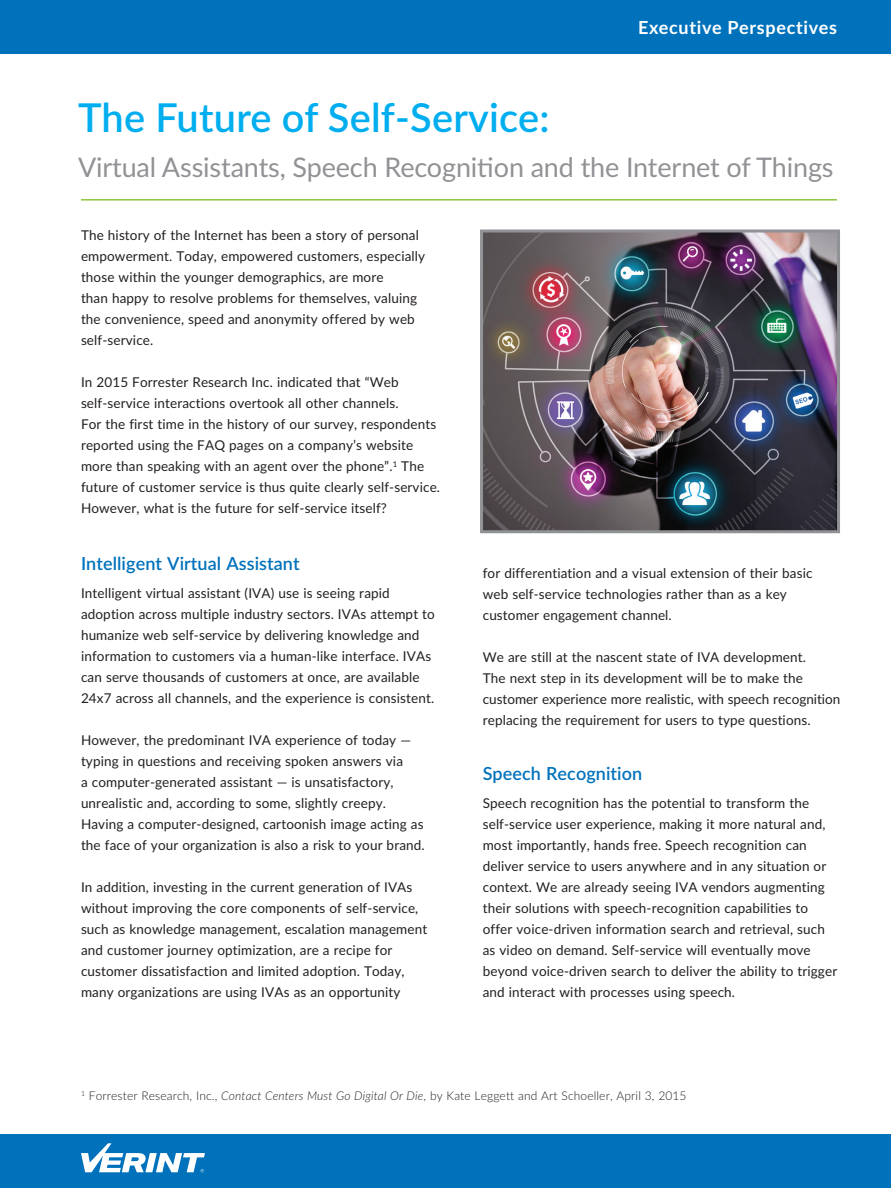
<style>
.page{position:relative;width:891px;height:1188px;background:#fff}
.page>*{position:absolute;margin:0;border:0;box-sizing:border-box;transform-origin:0 0}
.t1{font:600 39.75px "Lato";letter-spacing:.005em;color:#00aeef}
.t2{font:27px "Lato";letter-spacing:-.005em;color:#919295}
.t3{font:600 18px "Lato";letter-spacing:.005em;color:#0072bc}
.t4{font:700 18px "Lato";letter-spacing:.04em;color:#fff}
.t5{font:13.5px/21px "Lato";letter-spacing:.01em;color:#231f20}
.t6{font:300 12px "Lato";letter-spacing:.01em;color:#231f20}
.s1{font-style:italic}
</style>
<div class="page">
<div style="left:0;top:0;width:891px;height:54px;background:#0072bc"></div>
<div style="left:0;top:1134px;width:891px;height:54px;background:#0072bc"></div>
<svg style="left:81px;top:1143px;width:124px;height:29px"></svg>
<hr style="left:81px;top:199px;width:756px;height:2px;background:#8bc63e">
<img style="left:484px;top:234px;width:352px;height:295px">
<div style="left:480px;top:230px;width:360px;height:303px;border:3px solid #919295"></div>
<h3 class="t4" style="left:638px;top:15px;width:200px">Executive Perspectives</h3>
<h1 class="t1" style="left:78px;top:88px;width:473px">The Future of Self-Service:</h1>
<h2 class="t2" style="left:78px;top:148px;width:757px">Virtual Assistants, Speech Recognition and the Internet of Things</h2>
<p class="t5" style="left:81px;top:224px;width:346px">The history of the Internet has been a story of personal empowerment. Today, empowered customers, especially those within the younger demographics, are more<br>than happy to resolve problems for themselves, valuing the convenience, speed and anonymity offered by web self-service.</p>
<p class="t5" style="left:81px;top:371px;width:361px">In 2015 Forrester Research Inc. indicated that “Web self-service interactions overtook all other channels.<br>For the first time in the history of our survey, respondents reported using the FAQ pages on a company’s website more than speaking with an agent over the phone”.<sup>1</sup> The future of customer service is thus quite clearly self-service.<br>However, what is the future for self-service itself?</p>
<h3 class="t3" style="left:81px;top:551px;width:220px">Intelligent Virtual Assistant</h3>
<p class="t5" style="left:81px;top:582px;width:355px">Intelligent virtual assistant (IVA) use is seeing rapid adoption across multiple industry sectors. IVAs attempt to humanize web self-service by delivering knowledge and information to customers via a human-like interface. IVAs can serve thousands of customers at once, are available 24x7 across all channels, and the experience is consistent.</p>
<p class="t5" style="left:81px;top:729px;width:345px">However, the predominant IVA experience of today — typing in questions and receiving spoken answers via<br>a computer-generated assistant — is unsatisfactory, unrealistic and, according to some, slightly creepy.<br>Having a computer-designed, cartoonish image acting as the face of your organization is also a risk to your brand.</p>
<p class="t5" style="left:81px;top:876px;width:348px">In addition, investing in the current generation of IVAs without improving the core components of self-service, such as knowledge management, escalation management and customer journey optimization, are a recipe for customer dissatisfaction and limited adoption. Today, many organizations are using IVAs as an opportunity</p>
<p class="t5" style="left:483px;top:562px;width:331px">for differentiation and a visual extension of their basic web self-service technologies rather than as a key customer engagement channel.</p>
<p class="t5" style="left:483px;top:646px;width:359px">We are still at the nascent state of IVA development.<br>The next step in its development will be to make the customer experience more realistic, with speech recognition replacing the requirement for users to type questions.</p>
<h3 class="t3" style="left:483px;top:761px;width:161px">Speech Recognition</h3>
<p class="t5" style="left:483px;top:792px;width:356px">Speech recognition has the potential to transform the self-service user experience, making it more natural and, most importantly, hands free. Speech recognition can deliver service to users anywhere and in any situation or context. We are already seeing IVA vendors augmenting their solutions with speech-recognition capabilities to offer voice-driven information search and retrieval, such as video on demand. Self-service will eventually move beyond voice-driven search to deliver the ability to trigger and interact with processes using speech.</p>
<p class="t6" style="left:81px;top:1088px;width:607px"><sup>1</sup> Forrester Research, Inc., <span class="s1">Contact Centers Must Go Digital Or Die</span>, by Kate Leggett and Art Schoeller, April 3, 2015</p>
</div>
